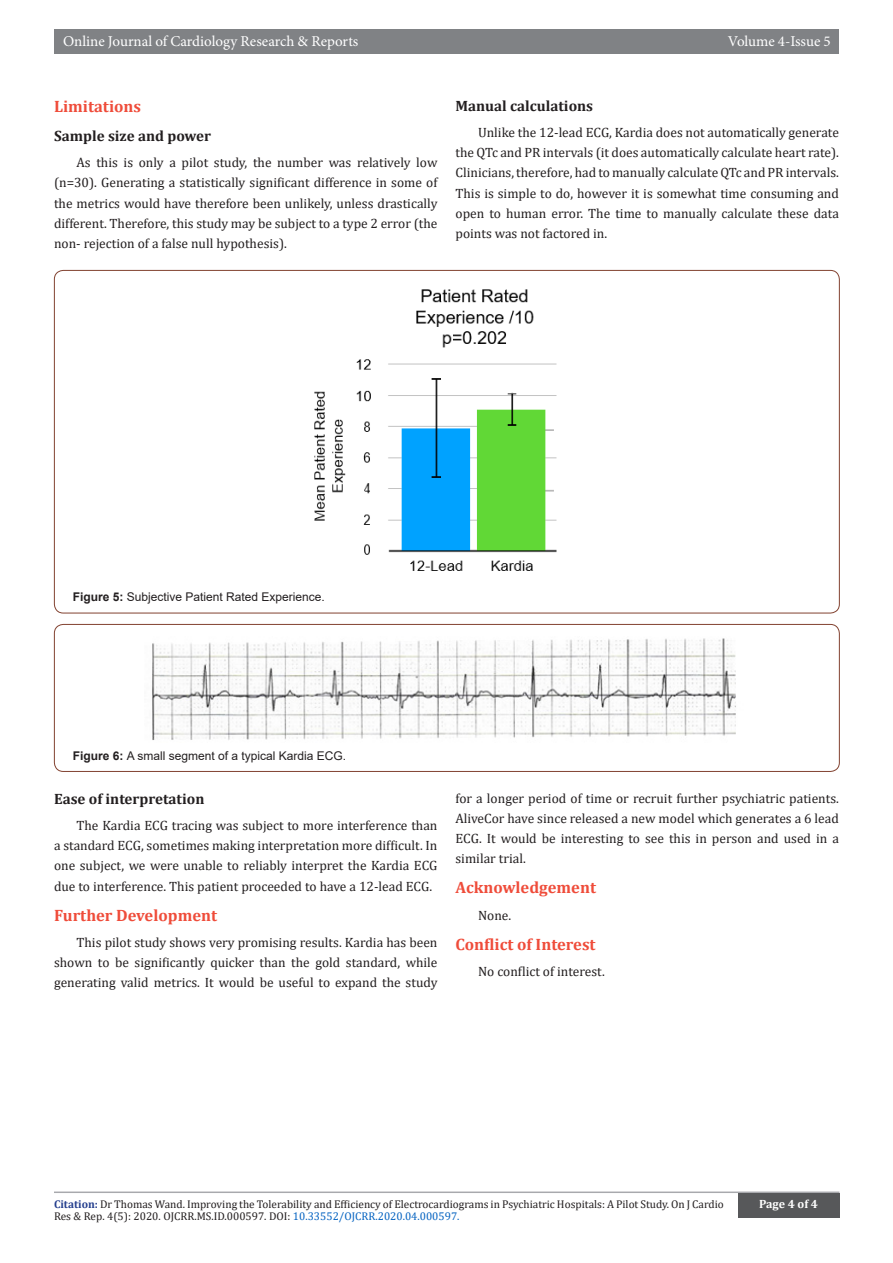
<style>
.page{position:relative;width:893px;height:1263px;background:#fff}
.page>*{position:absolute;margin:0;border:0;box-sizing:border-box;transform-origin:0 0}
.t1{font:700 16.5px "Cambria";color:#ef4c3a}
.t2{font:700 15px "Cambria";color:#231f20}
.t3{font:15px "Minion Pro";color:#fff}
.t4{font:13.5px/20.2px "Cambria";color:#231f20;text-align:justify}
.t5{font:12px "Arial";color:#231f20}
.t6{font:700 12px "Cambria";color:#fff}
.t7{font:11.25px/12px "Cambria";color:#231f20}
.s1{font-weight:700}
.s2{font-weight:700;color:#253f8e}
.s3{color:#0563c1}
</style>
<div class="page">
<div style="left:54px;top:30px;width:785px;height:24px;background:#808285"></div>
<hr style="left:54px;top:1191px;width:785px;height:2px;background:#a8a9ad">
<div style="left:738px;top:1193px;width:101px;height:24px;background:#57585a"></div>
<img style="left:314px;top:289px;width:243px;height:282px">
<div style="left:54px;top:624px;width:786px;height:148px;border:1px solid #824230;border-radius:9px"></div>
<img style="left:152px;top:638px;width:584px;height:102px">
<p class="t3" style="left:63px;top:32px;width:297px">Online Journal of Cardiology Research &amp; Reports</p>
<p class="t3" style="left:728px;top:32px;width:104px">Volume 4-Issue 5</p>
<p class="t1" style="left:54px;top:94px;width:89px">Limitations</p>
<p class="t2" style="left:54px;top:125px;width:159px">Sample size and power</p>
<p class="t4" style="left:54px;top:152px;width:385px;text-indent:22px">As this is only a pilot study, the number was relatively low (n=30). Generating a statistically significant difference in some of the metrics would have therefore been unlikely, unless drastically different. Therefore, this study may be subject to a type 2 error (the non- rejection of a false null hypothesis).</p>
<p class="t2" style="left:455px;top:95px;width:139px">Manual calculations</p>
<p class="t4" style="left:455px;top:122px;width:385px;text-indent:22px">Unlike the 12-lead ECG, Kardia does not automatically generate the QTc and PR intervals (it does automatically calculate heart rate).<br>Clinicians, therefore, had to manually calculate QTc and PR intervals.<br>This is simple to do, however it is somewhat time consuming and open to human error. The time to manually calculate these data points was not factored in.</p>
<p class="t5" style="left:73px;top:588px;width:254px"><span class="s1">Figure 5:</span> Subjective Patient Rated Experience.</p>
<p class="t5" style="left:73px;top:748px;width:275px"><span class="s1">Figure 6:</span> A small segment of a typical Kardia ECG.</p>
<p class="t2" style="left:54px;top:788px;width:152px">Ease of interpretation</p>
<p class="t4" style="left:54px;top:815px;width:385px;text-indent:22px">The Kardia ECG tracing was subject to more interference than a standard ECG, sometimes making interpretation more difficult. In one subject, we were unable to reliably interpret the Kardia ECG due to interference. This patient proceeded to have a 12-lead ECG.</p>
<p class="t1" style="left:54px;top:903px;width:165px">Further Development</p>
<p class="t4" style="left:54px;top:932px;width:385px;text-indent:22px">This pilot study shows very promising results. Kardia has been shown to be significantly quicker than the gold standard, while generating valid metrics. It would be useful to expand the study</p>
<p class="t4" style="left:455px;top:788px;width:385px">for a longer period of time or recruit further psychiatric patients.<br>AliveCor have since released a new model which generates a 6 lead ECG. It would be interesting to see this in person and used in a similar trial.</p>
<p class="t1" style="left:455px;top:876px;width:142px">Acknowledgement</p>
<p class="t4" style="left:478px;top:905px;width:35px">None.</p>
<p class="t1" style="left:455px;top:932px;width:142px">Conflict of Interest</p>
<p class="t4" style="left:478px;top:961px;width:128px">No conflict of interest.</p>
<p class="t7" style="left:54px;top:1198px;width:671px"><span class="s2">Citation:</span> Dr Thomas Wand. Improving the Tolerability and Efficiency of Electrocardiograms in Psychiatric Hospitals: A Pilot Study. On J Cardio<br>Res &amp; Rep. 4(5): 2020. OJCRR.MS.ID.000597. DOI: <span class="s3">10.33552/OJCRR.2020.04.000597.</span></p>
<p class="t6" style="left:759px;top:1196px;width:60px">Page 4 of 4</p>
</div>
